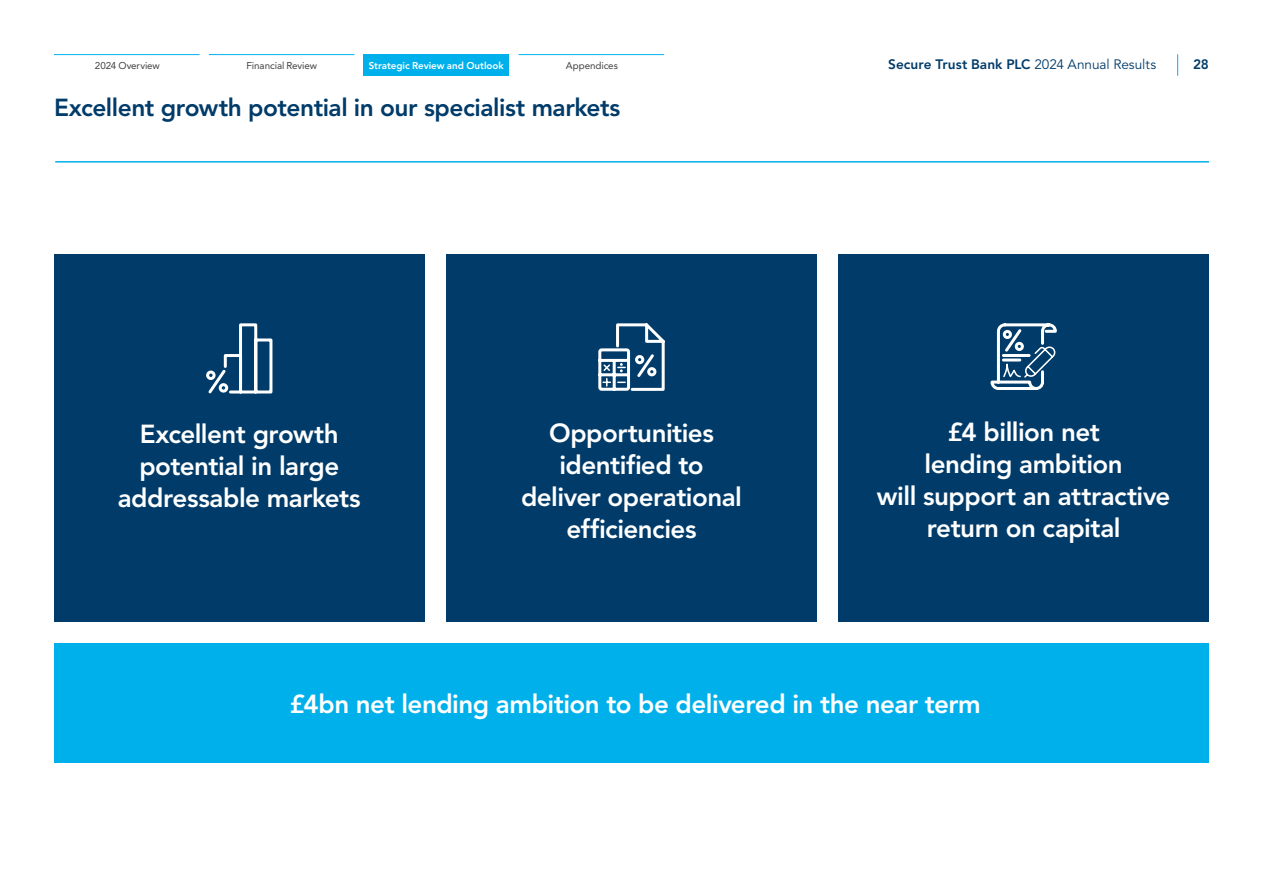
<style>
.page{position:relative;width:1263px;height:893px;background:#fff}
.page>*{position:absolute;margin:0;border:0;box-sizing:border-box;transform-origin:0 0}
.t1{font:800 25.95px/32.1px "Avenir LT Std";letter-spacing:-.02em;color:#fff;text-align:center}
.t2{font:800 24.45px "Avenir LT Std";letter-spacing:-.02em;color:#003b69}
.t3{font:800 13.65px "Avenir LT Std";letter-spacing:.005em;color:#003b69}
.t4{font:9.9px "Avenir LT Std";letter-spacing:-.005em;color:#414042}
.t5{font:800 9.9px "Avenir LT Std";letter-spacing:-.005em;color:#fff}
.s1{font-weight:400}
</style>
<div class="page">
<div style="left:364px;top:55px;width:145px;height:21px;background:#00b0eb"></div>
<svg style="left:1177px;top:54px;width:1px;height:22px"></svg>
<hr style="left:209px;top:54px;width:145px;height:1px;background:#00b0eb">
<hr style="left:364px;top:54px;width:145px;height:1px;background:#00b0eb">
<hr style="left:518px;top:54px;width:146px;height:1px;background:#00b0eb">
<hr style="left:54px;top:54px;width:146px;height:1px;background:#00b0eb">
<hr style="left:55px;top:161px;width:1154px;height:2px;background:#00b0eb">
<div style="left:54px;top:254px;width:371px;height:368px;background:#003b69"></div>
<svg style="left:206px;top:323px;width:67px;height:71px"></svg>
<div style="left:446px;top:254px;width:371px;height:368px;background:#003b69"></div>
<svg style="left:598px;top:323px;width:67px;height:68px"></svg>
<div style="left:838px;top:254px;width:371px;height:368px;background:#003b69"></div>
<svg style="left:990px;top:323px;width:67px;height:67px"></svg>
<div style="left:54px;top:643px;width:1155px;height:119px;background:#00b0eb"></div>
<p class="t4" style="left:95px;top:60px;width:66px">2024 Overview</p>
<p class="t4" style="left:247px;top:60px;width:72px">Financial Review</p>
<p class="t5" style="left:369px;top:60px;width:136px">Strategic Review and Outlook</p>
<p class="t4" style="left:566px;top:60px;width:54px">Appendices</p>
<p class="t3" style="left:888px;top:56px;width:269px">Secure Trust Bank PLC <span class="s1">2024 Annual Results</span></p>
<h2 class="t3" style="left:1193px;top:56px;width:17px">28</h2>
<p class="t2" style="left:54px;top:93px;width:568px">Excellent growth potential in our specialist markets</p>
<p class="t1" style="left:118px;top:418px;width:244px">Excellent growth potential in large addressable markets</p>
<p class="t1" style="left:521px;top:417px;width:222px">Opportunities identified to deliver operational efficiencies</p>
<p class="t1" style="left:947px;top:416px;width:154px">£4 billion net</p>
<p class="t1" style="left:924px;top:448px;width:200px">lending ambition</p>
<p class="t1" style="left:877px;top:480px;width:295px">will support an attractive return on capital</p>
<p class="t1" style="left:289px;top:687px;width:693px">£4bn net lending ambition to be delivered in the near term</p>
</div>
